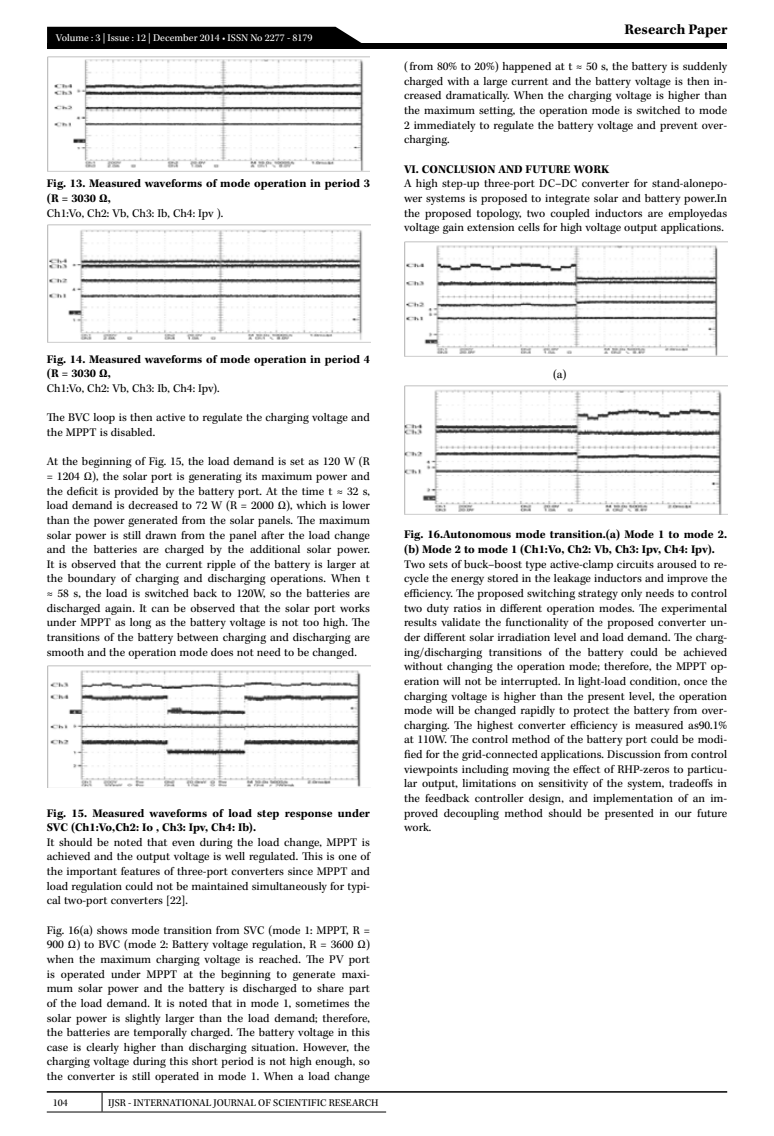
<style>
.page{position:relative;width:774px;height:1136px;background:#fff}
.page>*{position:absolute;margin:0;border:0;box-sizing:border-box;transform-origin:0 0}
.t1{font:700 15px "Kepler Std";color:#000}
.t2{font:12px/14.7px "Kepler Std";color:#000;text-align:justify}
.t3{font:700 12px/14.7px "Kepler Std";color:#000}
.t4{font:10.5px "Kepler Std";color:#000}
.t5{font:10.5px "Kepler Std";color:#fff}
</style>
<div class="page">
<hr style="left:47px;top:1090px;width:680px;height:2px;background:#000">
<svg style="left:102px;top:1092px;width:1px;height:19px"></svg>
<hr style="left:47px;top:1111px;width:55px;height:1px;background:#000">
<hr style="left:102px;top:1111px;width:284px;height:1px;background:#000">
<div style="left:47px;top:43px;width:680px;height:6px;background:#000"></div>
<div style="left:47px;top:27px;width:315px;height:16px;background:#000"></div>
<img style="left:48px;top:57px;width:322px;height:114px">
<img style="left:48px;top:224px;width:322px;height:118px">
<img style="left:48px;top:665px;width:322px;height:122px">
<img style="left:405px;top:242px;width:322px;height:114px">
<img style="left:405px;top:385px;width:322px;height:129px">
<p class="t5" style="left:56px;top:32px;width:258px">Volume : 3 | Issue : 12 | December 2014 • ISSN No 2277 - 8179</p>
<p class="t3" style="left:47px;top:176px;width:325px">Fig. 13. Measured waveforms of mode operation in period 3 (R = 3030 Ω,</p>
<p class="t2" style="left:47px;top:206px;width:178px">Ch1:Vo, Ch2: Vb, Ch3: Ib, Ch4: Ipv ).</p>
<p class="t1" style="left:625px;top:21px;width:104px">Research Paper</p>
<p class="t2" style="left:404px;top:59px;width:325px">( from 80% to 20%) happened at t ≈ 50 s, the battery is suddenly charged with a large current and the battery voltage is then in&shy;creased dramatically. When the charging voltage is higher than the maximum setting, the operation mode is switched to mode 2 immediately to regulate the battery voltage and prevent over&shy;charging.</p>
<p class="t3" style="left:404px;top:162px;width:207px">VI. CONCLUSION AND FUTURE WORK</p>
<p class="t2" style="left:404px;top:177px;width:325px">A high step-up three-port DC–DC converter for stand-alonepo&shy;wer systems is proposed to integrate solar and battery power.In the proposed topology, two coupled inductors are employedas voltage gain extension cells for high voltage output applications.</p>
<p class="t3" style="left:47px;top:352px;width:325px">Fig. 14. Measured waveforms of mode operation in period 4 (R = 3030 Ω,</p>
<p class="t2" style="left:47px;top:381px;width:174px">Ch1:Vo, Ch2: Vb, Ch3: Ib, Ch4: Ipv).</p>
<p class="t2" style="left:47px;top:411px;width:325px">The BVC loop is then active to regulate the charging voltage and the MPPT is disabled.</p>
<p class="t2" style="left:47px;top:454px;width:325px">At the beginning of Fig. 15, the load demand is set as 120 W (R = 1204 Ω), the solar port is generating its maximum power and the deficit is provided by the battery port. At the time t ≈ 32 s, load demand is decreased to 72 W (R = 2000 Ω), which is lower than the power generated from the solar panels. The maximum solar power is still drawn from the panel after the load change and the batteries are charged by the additional solar power.<br>It is observed that the current ripple of the battery is larger at the boundary of charging and discharging operations. When t ≈ 58 s, the load is switched back to 120W, so the batteries are discharged again. It can be observed that the solar port works under MPPT as long as the battery voltage is not too high. The transitions of the battery between charging and discharging are smooth and the operation mode does not need to be changed.</p>
<p class="t3" style="left:47px;top:805px;width:325px">Fig. 15. Measured waveforms of load step response under<br>SVC (Ch1:Vo,Ch2: Io , Ch3: Ipv, Ch4: Ib).</p>
<p class="t2" style="left:47px;top:835px;width:325px">It should be noted that even during the load change, MPPT is achieved and the output voltage is well regulated. This is one of the important features of three-port converters since MPPT and load regulation could not be maintained simultaneously for typi&shy;cal two-port converters [22].</p>
<p class="t2" style="left:47px;top:922px;width:325px">Fig. 16(a) shows mode transition from SVC (mode 1: MPPT, R = 900 Ω) to BVC (mode 2: Battery voltage regulation, R = 3600 Ω) when the maximum charging voltage is reached. The PV port is operated under MPPT at the beginning to generate maxi&shy;mum solar power and the battery is discharged to share part of the load demand. It is noted that in mode 1, sometimes the solar power is slightly larger than the load demand; therefore, the batteries are temporally charged. The battery voltage in this case is clearly higher than discharging situation. However, the charging voltage during this short period is not high enough, so the converter is still operated in mode 1. When a load change</p>
<p class="t4" style="left:53px;top:1096px;width:17px">104</p>
<p class="t4" style="left:108px;top:1096px;width:272px">IJSR - INTERNATIONAL JOURNAL OF SCIENTIFIC RESEARCH</p>
<p class="t2" style="left:553px;top:367px;width:15px">(a)</p>
<p class="t3" style="left:404px;top:527px;width:325px">Fig. 16.Autonomous mode transition.(a) Mode 1 to mode 2. (b) Mode 2 to mode 1 (Ch1:Vo, Ch2: Vb, Ch3: Ipv, Ch4: Ipv).</p>
<p class="t2" style="left:404px;top:557px;width:325px">Two sets of buck–boost type active-clamp circuits aroused to re&shy;cycle the energy stored in the leakage inductors and improve the efficiency. The proposed switching strategy only needs to control two duty ratios in different operation modes. The experimental results validate the functionality of the proposed converter un&shy;der different solar irradiation level and load demand. The charg&shy;ing/discharging transitions of the battery could be achieved without changing the operation mode; therefore, the MPPT op&shy;eration will not be interrupted. In light-load condition, once the charging voltage is higher than the present level, the operation mode will be changed rapidly to protect the battery from over&shy;charging. The highest converter efficiency is measured as90.1% at 110W. The control method of the battery port could be modi&shy;fied for the grid-connected applications. Discussion from control viewpoints including moving the effect of RHP-zeros to particu&shy;lar output, limitations on sensitivity of the system, tradeoffs in the feedback controller design, and implementation of an im&shy;proved decoupling method should be presented in our future work.</p>
</div>
